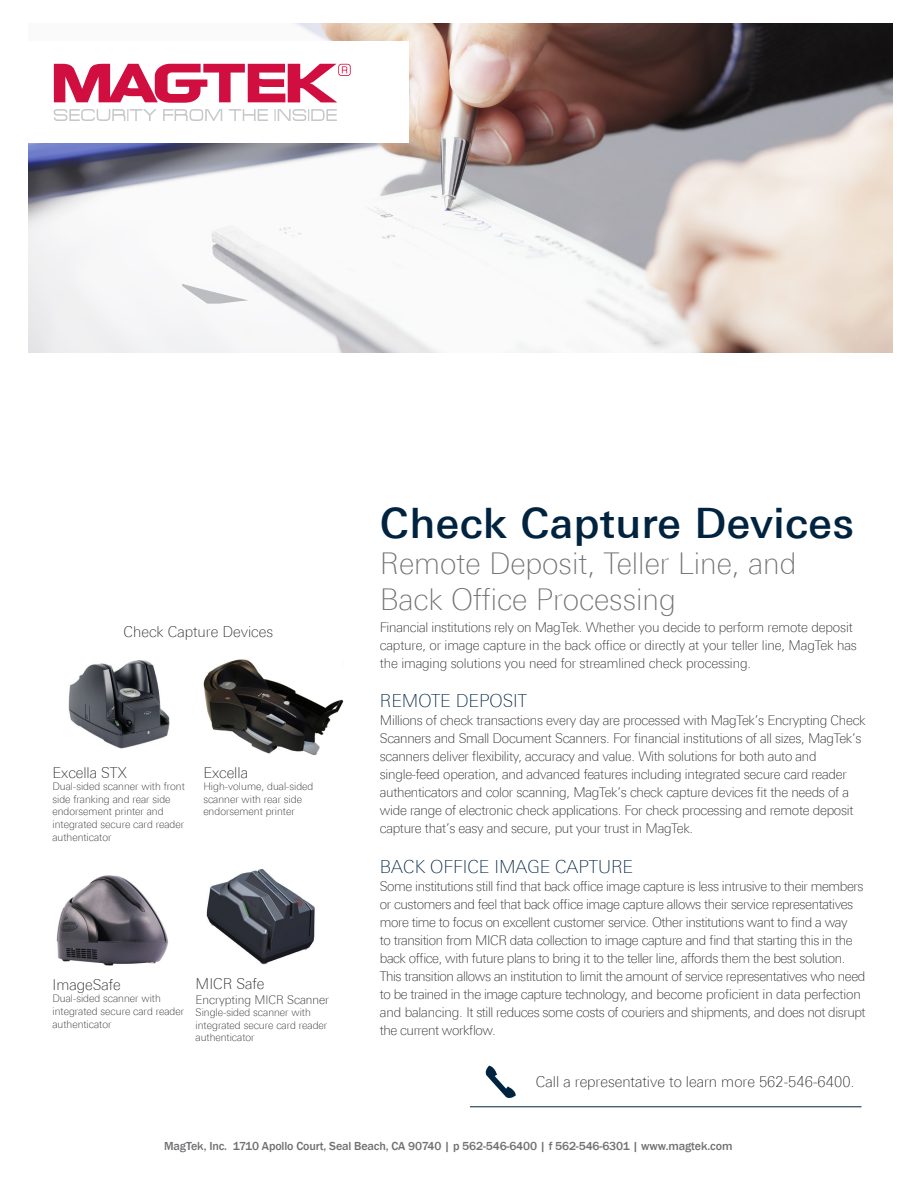
<style>
.page{position:relative;width:918px;height:1188px;background:#fff}
.page>*{position:absolute;margin:0;border:0;box-sizing:border-box;transform-origin:0 0}
.t1{font:500 42px "Linotype Univers 530";letter-spacing:.01em;color:#002340}
.t2{font:100 30px/36px "Linotype Univers 230";color:#717074}
.t3{font:100 18px "Linotype Univers 230";color:#002340}
.t4{font:100 15px "Linotype Univers 230";color:#231f20}
.t5{font:100 13.5px/18px "Linotype Univers 230";letter-spacing:-.02em;color:#231f20}
.Address{font:500 12px "Franklin Gothic";letter-spacing:-.01em;color:#717074}
.t6{font:100 12px "Linotype Univers 230";color:#231f20}
.t7{font:100 10.5px/12.6px "Linotype Univers 230";color:#231f20}
</style>
<div class="page">
<img style="left:29px;top:23px;width:864px;height:330px">
<div style="left:0;top:42px;width:409px;height:101px;background:#fff"></div>
<svg style="left:182px;top:284px;width:66px;height:20px"></svg>
<svg style="left:54px;top:64px;width:297px;height:39px"></svg>
<svg style="left:54px;top:109px;width:103px;height:12px"></svg>
<svg style="left:163px;top:109px;width:59px;height:12px"></svg>
<svg style="left:229px;top:109px;width:39px;height:12px"></svg>
<svg style="left:274px;top:109px;width:63px;height:12px"></svg>
<hr style="left:470px;top:1106px;width:391px;height:1px;background:#002340">
<svg style="left:485px;top:1065px;width:31px;height:33px"></svg>
<img style="left:56px;top:875px;width:113px;height:91px">
<img style="left:203px;top:659px;width:141px;height:96px">
<img style="left:68px;top:660px;width:102px;height:89px">
<img style="left:206px;top:869px;width:109px;height:96px">
<p class="t4" style="left:124px;top:623px;width:151px">Check Capture Devices</p>
<p class="t4" style="left:52px;top:764px;width:76px">Excella STX</p>
<p class="t7" style="left:52px;top:780px;width:134px">Dual-sided scanner with front side franking and rear side endorsement printer and integrated secure card reader authenticator</p>
<p class="t4" style="left:203px;top:764px;width:46px">Excella</p>
<p class="t7" style="left:203px;top:780px;width:112px">High-volume, dual-sided scanner with rear side endorsement printer</p>
<p class="t4" style="left:52px;top:976px;width:70px">ImageSafe</p>
<p class="t7" style="left:52px;top:992px;width:133px">Dual-sided scanner with integrated secure card reader authenticator</p>
<p class="t4" style="left:196px;top:975px;width:70px">MICR Safe</p>
<p class="t6" style="left:196px;top:993px;width:135px">Encrypting MICR Scanner</p>
<p class="t7" style="left:196px;top:1006px;width:133px">Single-sided scanner with integrated secure card reader authenticator</p>
<p class="t1" style="left:380px;top:499px;width:476px">Check Capture Devices</p>
<p class="t2" style="left:380px;top:546px;width:418px">Remote Deposit, Teller Line, and<br>Back Office Processing</p>
<p class="t5" style="left:380px;top:618px;width:479px">Financial institutions rely on MagTek. Whether you decide to perform remote deposit capture, or image capture in the back office or directly at your teller line, MagTek has the imaging solutions you need for streamlined check processing.</p>
<p class="t3" style="left:380px;top:691px;width:149px">REMOTE DEPOSIT</p>
<p class="t5" style="left:380px;top:711px;width:487px">Millions of check transactions every day are processed with MagTek’s Encrypting Check Scanners and Small Document Scanners. For financial institutions of all sizes, MagTek’s scanners deliver flexibility, accuracy and value. With solutions for both auto and single-feed operation, and advanced features including integrated secure card reader authenticators and color scanning, MagTek’s check capture devices fit the needs of a wide range of electronic check applications. For check processing and remote deposit capture that’s easy and secure, put your trust in MagTek.</p>
<p class="t3" style="left:380px;top:856px;width:255px">BACK OFFICE IMAGE CAPTURE</p>
<p class="t5" style="left:380px;top:877px;width:487px">Some institutions still find that back office image capture is less intrusive to their members or customers and feel that back office image capture allows their service representatives more time to focus on excellent customer service. Other institutions want to find a way<br>to transition from MICR data collection to image capture and find that starting this in the back office, with future plans to bring it to the teller line, affords them the best solution.<br>This transition allows an institution to limit the amount of service representatives who need to be trained in the image capture technology, and become proficient in data perfection and balancing. It still reduces some costs of couriers and shipments, and does not disrupt the current workflow.</p>
<p class="t4" style="left:536px;top:1073px;width:320px">Call a representative to learn more 562-546-6400.</p>
<p class="Address" style="left:164px;top:1139px;width:570px">MagTek, Inc. 1710 Apollo Court, Seal Beach, CA 90740 | p 562-546-6400 | f 562-546-6301 | www.magtek.com</p>
</div>
